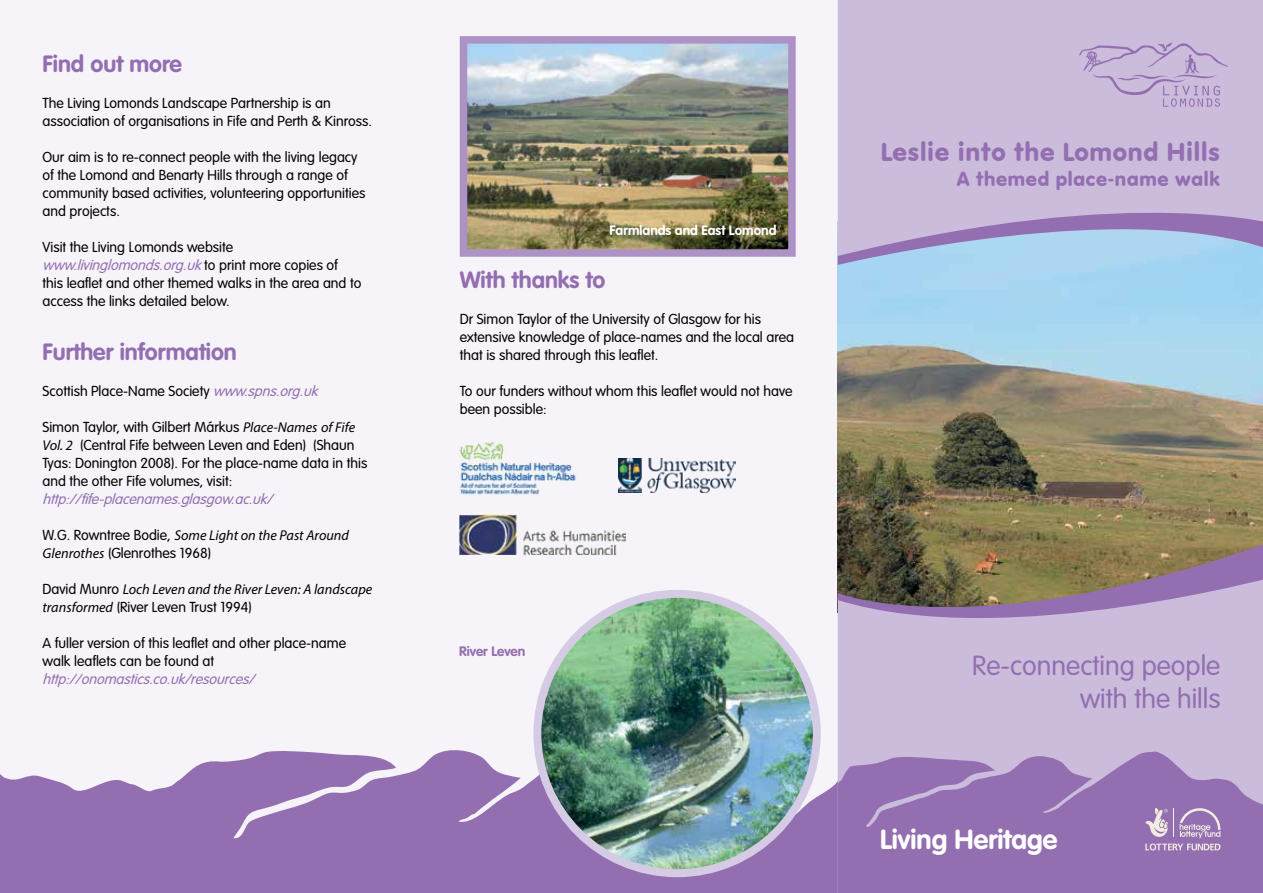
<style>
.page{position:relative;width:1263px;height:893px;background:#f6f3f9}
.page>*{position:absolute;margin:0;border:0;box-sizing:border-box;transform-origin:0 0}
.t1{font:300 27.3px/32.7px "VAG Rounded";color:#936fb1;text-align:right}
.t2{font:700 27.3px "VAG Rounded";color:#fff}
.t3{font:27.15px "VAG Round";color:#936fb1}
.t4{font:700 23.25px "VAG Rounded";color:#936fb1}
.t5{font:21px "VAG Round";color:#936fb1}
.t6{font:300 14.25px/18px "VAG Rounded";color:#000}
.t7{font:italic 14.25px "Myriad Pro";color:#000}
.t8{font:italic 300 14.25px "VAG Rounded";color:#936fb1}
.t9{font:700 13.5px "VAG Rounded";color:#fff}
.t10{font:700 13.5px "VAG Rounded";color:#936fb1}
.s1{font-style:italic;color:#936fb1}
.s2{font-family:"Myriad Pro";font-weight:400;font-style:italic}
.s3{font-family:"VAG Rounded";font-weight:300;font-style:normal}
</style>
<div class="page">
<svg style="left:0;top:742px;width:838px;height:151px;fill:#936fb1"></svg>
<img style="left:838px;top:265px;width:425px;height:272px">
<div style="left:838px;top:652px;width:425px;height:99px;background:#cbbcdc"></div>
<svg style="left:838px;top:751px;width:425px;height:142px;background:#9a79b6"></svg>
<div style="left:838px;top:0;width:425px;height:181px;background:#cbbcdc"></div>
<svg style="left:838px;top:181px;width:425px;height:84px;background:#b7b6da"></svg>
<svg style="left:838px;top:537px;width:425px;height:115px;background:#9b8b90"></svg>
<svg style="left:1079px;top:43px;width:149px;height:64px;background:#c3b1d5"></svg>
<svg style="left:1145px;top:806px;width:75px;height:44px;background:#ab8fbd"></svg>
<img style="left:537px;top:594px;width:280px;height:279px;border-radius:140px">
<div style="left:533px;top:590px;width:288px;height:287px;border:8px solid #d6cbe4;border-radius:50%"></div>
<img style="left:469px;top:45px;width:318px;height:203px">
<div style="left:460px;top:36px;width:336px;height:221px;border:8px solid #ad92c5"></div>
<img style="left:460px;top:515px;width:165px;height:40px">
<img style="left:619px;top:458px;width:116px;height:35px">
<img style="left:459px;top:442px;width:118px;height:54px">
<h3 class="t4" style="left:43px;top:50px;width:141px">Find out more</h3>
<p class="t6" style="left:43px;top:94px;width:331px">The Living Lomonds Landscape Partnership is an association of organisations in Fife and Perth &amp; Kinross.</p>
<p class="t6" style="left:43px;top:148px;width:324px">Our aim is to re-connect people with the living legacy of the Lomond and Benarty Hills through a range of community based activities, volunteering opportunities and projects.</p>
<p class="t6" style="left:43px;top:238px;width:320px">Visit the Living Lomonds website <span class="s1">www.livinglomonds.org.uk</span> to print more copies of this leaflet and other themed walks in the area and to access the links detailed below.</p>
<h3 class="t4" style="left:43px;top:338px;width:196px">Further information</h3>
<p class="t6" style="left:43px;top:382px;width:276px">Scottish Place-Name Society <span class="s1">www.spns.org.uk</span></p>
<p class="t6" style="left:43px;top:418px;width:326px">Simon Taylor, with Gilbert Márkus <span class="s2">Place-Names of Fife Vol. 2</span> (Central Fife between Leven and Eden) (Shaun Tyas: Donington 2008). For the place-name data in this and the other Fife volumes, visit:</p>
<p class="t8" style="left:43px;top:491px;width:231px">http://fife-placenames.glasgow.ac.uk/</p>
<p class="t7" style="left:43px;top:526px;width:308px"><span class="s3">W.G. Rowntree Bodie,</span> Some Light on the Past Around</p>
<p class="t6" style="left:43px;top:544px;width:170px"><span class="s2">Glenrothes</span> (Glenrothes 1968)</p>
<p class="t7" style="left:43px;top:580px;width:331px"><span class="s3">David Munro</span> Loch Leven and the River Leven: A landscape</p>
<p class="t6" style="left:43px;top:598px;width:211px"><span class="s2">transformed</span> (River Leven Trust 1994)</p>
<p class="t6" style="left:43px;top:634px;width:305px">A fuller version of this leaflet and other place-name walk leaflets can be found at</p>
<p class="t8" style="left:43px;top:671px;width:213px">http://onomastics.co.uk/resources/</p>
<p class="t9" style="left:610px;top:223px;width:168px">Farmlands and East Lomond</p>
<h3 class="t4" style="left:460px;top:266px;width:147px">With thanks to</h3>
<p class="t6" style="left:460px;top:310px;width:336px">Dr Simon Taylor of the University of Glasgow for his extensive knowledge of place-names and the local area that is shared through this leaflet.</p>
<p class="t6" style="left:460px;top:382px;width:334px">To our funders without whom this leaflet would not have been possible:</p>
<p class="t10" style="left:459px;top:643px;width:68px">River Leven</p>
<h2 class="t3" style="left:880px;top:136px;width:342px">Leslie into the Lomond Hills</h2>
<h3 class="t5" style="left:956px;top:167px;width:265px">A themed place-name walk</h3>
<h1 class="t1" style="left:972px;top:649px;width:250px">Re-connecting people with the hills</h1>
<h1 class="t2" style="left:880px;top:823px;width:179px">Living Heritage</h1>
</div>
